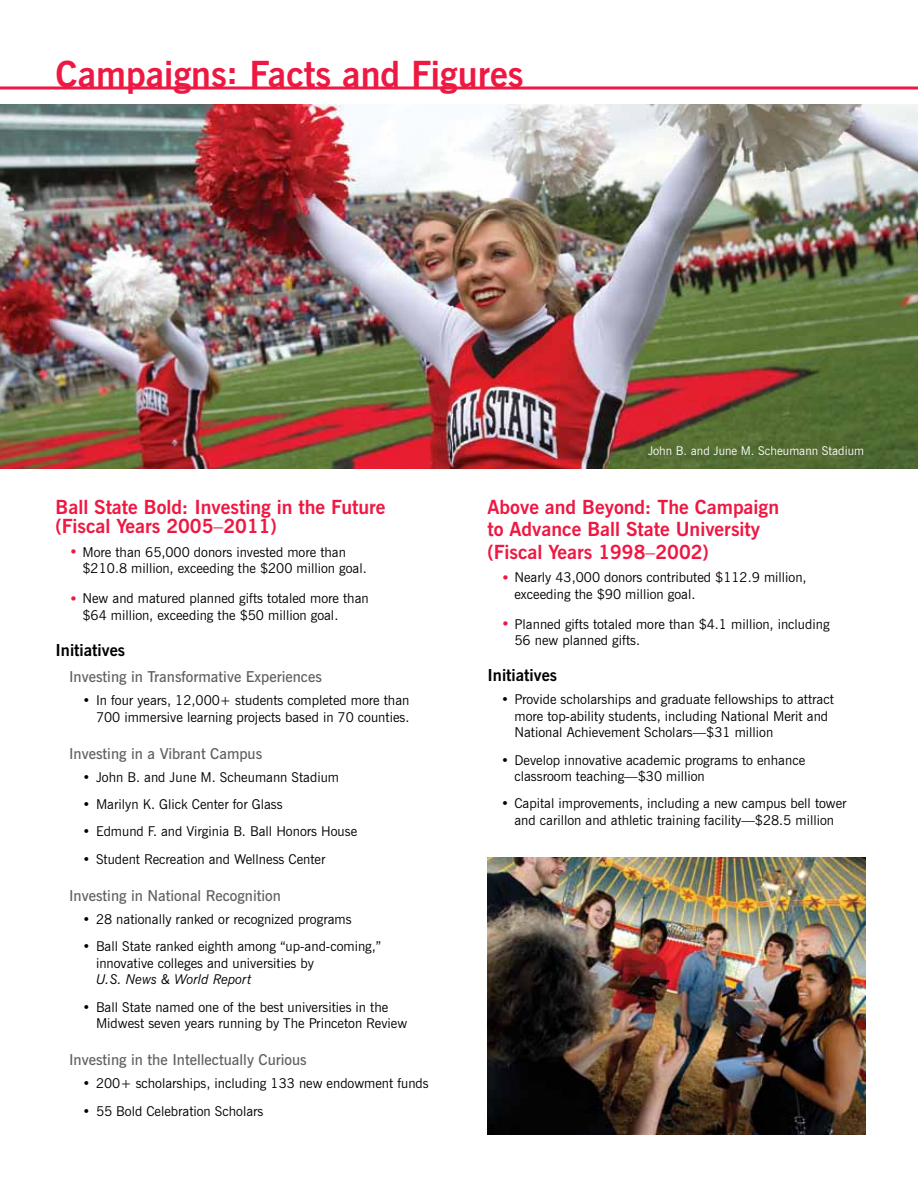
<style>
.page{position:relative;width:918px;height:1188px;background:#fff}
.page>*{position:absolute;margin:0;border:0;box-sizing:border-box;transform-origin:0 0}
.t1{font:700 36px "News Gothic BT";color:#ed1943}
.t2{font:700 19.5px/22.5px "News Gothic BT";color:#ed1943}
.t3{font:700 16.5px "News Gothic BT";color:#000}
.t4{font:600 15px "News Gothic BT";color:#5f6062}
.t5{font:13.5px/16.5px "News Gothic BT";color:#000}
.t6{font:italic 13.5px "News Gothic BT";color:#000}
.t7{font:12px "News Gothic BT";color:#fff}
.s1{font-weight:400}
.s2{font-size:15px;color:#ed1943}
</style>
<div class="page">
<hr style="left:0;top:86px;width:918px;height:3px;background:#ed1943">
<img style="left:0;top:105px;width:918px;height:363px">
<img style="left:488px;top:857px;width:378px;height:278px">
<h1 class="t1" style="left:56px;top:52px;width:470px">Campaigns: Facts and Figures</h1>
<p class="t7" style="left:648px;top:443px;width:218px">John B. and June M. Scheumann Stadium</p>
<h2 class="t2" style="left:56px;top:497px;width:332px;line-height:19.5px">Ball State Bold: I nvesting in the Future (Fiscal Years 2005<span class="s1">–</span>2011)</h2>
<p class="t5" style="left:82px;top:543px;width:286px;text-indent:-14px"><span class="s2">•</span> More than 65,000 donors invested more than $210.8 million, exceeding the $200 million goal.</p>
<p class="t5" style="left:82px;top:590px;width:288px;text-indent:-14px"><span class="s2">•</span> New and matured planned gifts totaled more than $64 million, exceeding the $50 million goal.</p>
<p class="t3" style="left:56px;top:640px;width:71px">I nitiatives</p>
<p class="t4" style="left:69px;top:667px;width:254px">Investing in Transformative Experiences</p>
<p class="t5" style="left:82px;top:692px;width:328px;text-align:right">• In four years, 12,000+ students completed more than<br>700 immersive learning projects based in 70 counties.</p>
<p class="t4" style="left:69px;top:744px;width:195px">Investing in a Vibrant Campus</p>
<p class="t5" style="left:82px;top:769px;width:258px">• John B. and June M. Scheumann Stadium</p>
<p class="t5" style="left:82px;top:796px;width:202px">• Marilyn K. Glick Center for Glass</p>
<p class="t5" style="left:82px;top:823px;width:276px">• Edmund F. and Virginia B. Ball Honors House</p>
<p class="t5" style="left:82px;top:851px;width:244px">• Student Recreation and Wellness Center</p>
<p class="t4" style="left:69px;top:886px;width:214px">Investing in National Recognition</p>
<p class="t5" style="left:82px;top:911px;width:271px">• 28 nationally ranked or recognized programs</p>
<p class="t5" style="left:96px;top:938px;width:287px;text-indent:-14px">• Ball State ranked eighth among “up-and-coming,” innovative colleges and universities by</p>
<p class="t6" style="left:96px;top:971px;width:157px">U.S. News &amp; World Report</p>
<p class="t5" style="left:96px;top:999px;width:313px;text-indent:-14px">• Ball State named one of the best universities in the<br>Midwest seven years running by The Princeton Review</p>
<p class="t4" style="left:69px;top:1051px;width:239px">Investing in the Intellectually Curious</p>
<p class="t5" style="left:82px;top:1075px;width:348px">• 200+ scholarships, including 133 new endowment funds</p>
<p class="t5" style="left:82px;top:1103px;width:182px">• 55 Bold Celebration Scholars</p>
<h2 class="t2" style="left:488px;top:495px;width:293px">Above and Beyond: The Campaign to Advance Ball State University (Fiscal Years 1998<span class="s1">–</span>2002)</h2>
<p class="t5" style="left:514px;top:569px;width:293px;text-indent:-14px"><span class="s2">•</span> Nearly 43,000 donors contributed $112.9 million, exceeding the $90 million goal.</p>
<p class="t5" style="left:514px;top:615px;width:317px;text-indent:-14px"><span class="s2">•</span> Planned gifts totaled more than $4.1 million, including<br>56 new planned gifts.</p>
<p class="t3" style="left:488px;top:665px;width:71px">I nitiatives</p>
<p class="t5" style="left:514px;top:691px;width:321px;text-indent:-14px">• Provide scholarships and graduate fellowships to attract more top-ability students, including National Merit and<br>National Achievement Scholars—$31 million</p>
<p class="t5" style="left:514px;top:751px;width:292px;text-indent:-14px">• Develop innovative academic programs to enhance classroom teaching—$30 million</p>
<p class="t5" style="left:501px;top:795px;width:347px;text-align:center">• Capital improvements, including a new campus bell tower and carillon and athletic training facility—$28.5 million</p>
</div>
